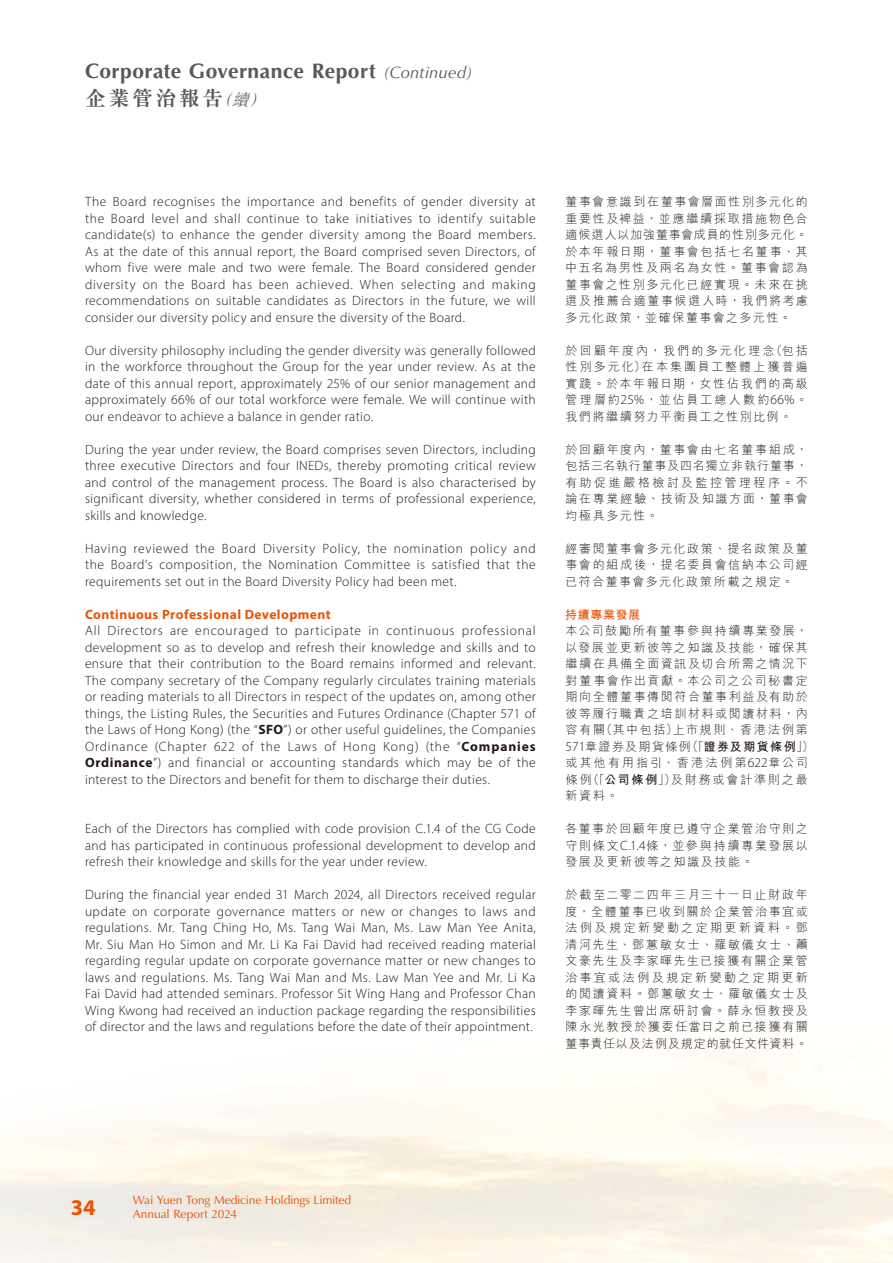
<style>
.page{position:relative;width:893px;height:1263px;background:#fff}
.page>*{position:absolute;margin:0;border:0;box-sizing:border-box;transform-origin:0 0}
.t1{font:700 22.5px "Myriad Pro";color:#ea5307}
.t2{font:700 21px "Optima LT Std";letter-spacing:.02em;color:#595857}
.t3{font:700 21px "M Sung HK";letter-spacing:.115em;color:#595857}
.t4{font:300 13.5px/16.5px "Myriad Pro";letter-spacing:.025em;color:#231916;text-align:justify}
.t5{font:700 13.5px "Myriad Pro";letter-spacing:.035em;color:#ea5307}
.t6{font:300 12px/16.5px "M Hei HK";letter-spacing:.135em;color:#231916;text-align:justify}
.t7{font:12px "Optima LT Std";letter-spacing:-.015em;color:#ea5307}
.t8{font:700 12px "M Hei HK";letter-spacing:.055em;color:#ea5307}
.s1{font-weight:400;font-style:italic;font-size:16.5px}
.s2{font-weight:300;font-style:italic;font-size:16.5px}
.s3{font-weight:700}
.s4{font-family:"Myriad Pro";font-size:13.5px}
</style>
<div class="page">
<h2 class="t2" style="left:85px;top:59px;width:389px">Corporate Governance Report <span class="s1">(Continued)</span></h2>
<h2 class="t3" style="left:85px;top:87px;width:188px">企業管治報告<span class="s2">（續）</span></h2>
<p class="t4" style="left:85px;top:193px;width:452px">The Board recognises the importance and benefits of gender diversity at the Board level and shall continue to take initiatives to identify suitable candidate(s) to enhance the gender diversity among the Board members.<br>As at the date of this annual report, the Board comprised seven Directors, of whom five were male and two were female. The Board considered gender diversity on the Board has been achieved. When selecting and making recommendations on suitable candidates as Directors in the future, we will consider our diversity policy and ensure the diversity of the Board.</p>
<p class="t4" style="left:85px;top:342px;width:452px">Our diversity philosophy including the gender diversity was generally followed in the workforce throughout the Group for the year under review. As at the date of this annual report, approximately 25% of our senior management and approximately 66% of our total workforce were female. We will continue with our endeavor to achieve a balance in gender ratio.</p>
<p class="t4" style="left:85px;top:441px;width:452px">During the year under review, the Board comprises seven Directors, including three executive Directors and four INEDs, thereby promoting critical review and control of the management process. The Board is also characterised by significant diversity, whether considered in terms of professional experience, skills and knowledge.</p>
<p class="t4" style="left:85px;top:540px;width:452px">Having reviewed the Board Diversity Policy, the nomination policy and the Board’s composition, the Nomination Committee is satisfied that the requirements set out in the Board Diversity Policy had been met.</p>
<p class="t5" style="left:85px;top:605px;width:247px">Continuous Professional Development</p>
<p class="t4" style="left:85px;top:622px;width:452px">All Directors are encouraged to participate in continuous professional development so as to develop and refresh their knowledge and skills and to ensure that their contribution to the Board remains informed and relevant.<br>The company secretary of the Company regularly circulates training materials or reading materials to all Directors in respect of the updates on, among other things, the Listing Rules, the Securities and Futures Ordinance (Chapter 571 of the Laws of Hong Kong) (the “<span class="s3">SFO</span>”) or other useful guidelines, the Companies Ordinance (Chapter 622 of the Laws of Hong Kong) (the “<span class="s3">Companies Ordinance</span>”) and financial or accounting standards which may be of the interest to the Directors and benefit for them to discharge their duties.</p>
<p class="t4" style="left:85px;top:820px;width:452px">Each of the Directors has complied with code provision C.1.4 of the CG Code and has participated in continuous professional development to develop and refresh their knowledge and skills for the year under review.</p>
<p class="t4" style="left:85px;top:886px;width:452px">During the financial year ended 31 March 2024, all Directors received regular update on corporate governance matters or new or changes to laws and regulations. Mr. Tang Ching Ho, Ms. Tang Wai Man, Ms. Law Man Yee Anita, Mr. Siu Man Ho Simon and Mr. Li Ka Fai David had received reading material regarding regular update on corporate governance matter or new changes to laws and regulations. Ms. Tang Wai Man and Ms. Law Man Yee and Mr. Li Ka Fai David had attended seminars. Professor Sit Wing Hang and Professor Chan Wing Kwong had received an induction package regarding the responsibilities of director and the laws and regulations before the date of their appointment.</p>
<p class="t6" style="left:566px;top:193px;width:244px">董事會意識到在董事會層面性別多元化的重要性及裨益，並應繼續採取措施物色合適候選人以加強董事會成員的性別多元化。於本年報日期，董事會包括七名董事、其中五名為男性及兩名為女性。董事會認為董事會之性別多元化已經實現。未來在挑選及推薦合適董事候選人時，我們將考慮多元化政策，並確保董事會之多元性。</p>
<p class="t6" style="left:566px;top:342px;width:244px">於回顧年度內，我們的多元化理念（包括性別多元化）在本集團員工整體上獲普遍實踐。於本年報日期，女性佔我們的高級管理層約<span class="s4">25%</span>，並佔員工總人數約<span class="s4">66%</span>。我們將繼續努力平衡員工之性別比例。</p>
<p class="t6" style="left:566px;top:441px;width:244px">於回顧年度內，董事會由七名董事組成，包括三名執行董事及四名獨立非執行董事，有助促進嚴格檢討及監控管理程序。不論在專業經驗、技術及知識方面，董事會均極具多元性。</p>
<p class="t6" style="left:566px;top:540px;width:244px">經審閱董事會多元化政策、提名政策及董事會的組成後，提名委員會信納本公司經已符合董事會多元化政策所載之規定。</p>
<p class="t8" style="left:565px;top:606px;width:77px">持續專業發展</p>
<p class="t6" style="left:566px;top:622px;width:250px;text-align:left">本公司鼓勵所有董事參與持續專業發展，以發展並更新彼等之知識及技能，確保其繼續在具備全面資訊及切合所需之情況下對董事會作出貢獻。本公司之公司秘書定期向全體董事傳閱符合董事利益及有助於彼等履行職責之培訓材料或閱讀材料，內容有關（其中包括）上市規則、香港法例第<br><span class="s4">571</span>章證券及期貨條例（「<span class="s3">證券及期貨條例</span>」）或其他有用指引、香港法例第<span class="s4">622</span>章公司條例（「<span class="s3">公司條例</span>」）及財務或會計準則之最新資料。</p>
<p class="t6" style="left:566px;top:820px;width:244px">各董事於回顧年度已遵守企業管治守則之守則條文<span class="s4">C.1.4</span>條，並參與持續專業發展以發展及更新彼等之知識及技能。</p>
<p class="t6" style="left:566px;top:886px;width:244px">於截至二零二四年三月三十一日止財政年度，全體董事已收到關於企業管治事宜或法例及規定新變動之定期更新資料。鄧清河先生、鄧蕙敏女士、羅敏儀女士、蕭文豪先生及李家暉先生已接獲有關企業管治事宜或法例及規定新變動之定期更新的閱讀資料。鄧蕙敏女士、羅敏儀女士及李家暉先生曾出席研討會。薛永恒教授及陳永光教授於獲委任當日之前已接獲有關董事責任以及法例及規定的就任文件資料。</p>
<p class="t7" style="left:133px;top:1192px;width:220px">Wai Yuen Tong Medicine Holdings Limited</p>
<h1 class="t1" style="left:71px;top:1192px;width:26px">34</h1>
<p class="t7" style="left:133px;top:1207px;width:106px">Annual Report 2024</p>
</div>
